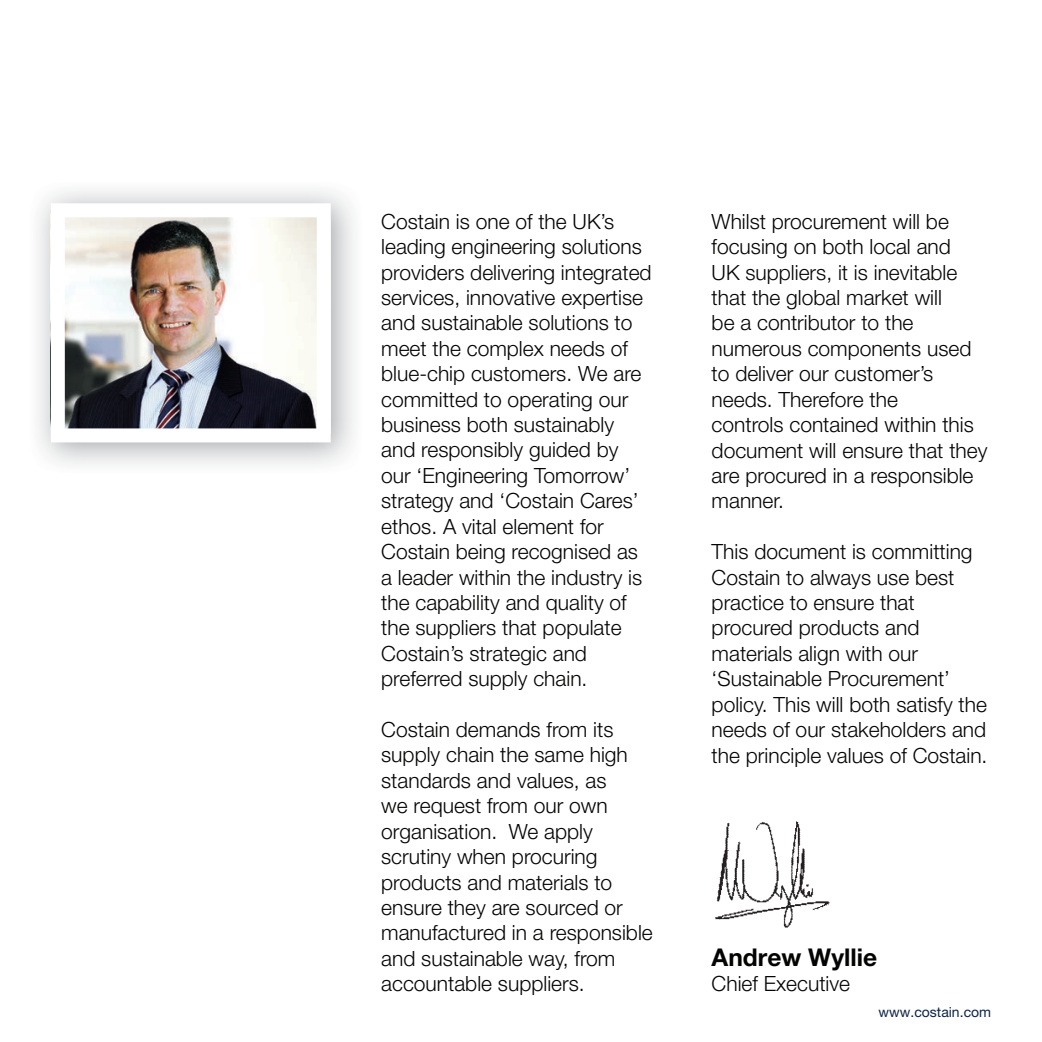
<style>
.page{position:relative;width:1042px;height:1042px;background:#fff}
.page>*{position:absolute;margin:0;border:0;box-sizing:border-box;transform-origin:0 0}
.t1{font:700 24.5px "Helvetica Neue LT Pro";color:#040503}
.t2{font:300 21px/25.4px "Helvetica Neue LT Pro";color:#040503}
.t3{font:14px "Helvetica Neue LT Pro";color:#0c2447}
</style>
<div class="page">
<img style="left:37px;top:190px;width:318px;height:275px">
<img style="left:66px;top:218px;width:250px;height:209px">
<img style="left:715px;top:822px;width:114px;height:105px">
<p class="t2" style="left:381px;top:208px;width:272px">Costain is one of the UK’s leading engineering solutions providers delivering integrated services, innovative expertise and sustainable solutions to meet the complex needs of blue-chip customers. We are committed to operating our business both sustainably and responsibly guided by our ‘Engineering Tomorrow’ strategy and ‘Costain Cares’ ethos. A vital element for<br>Costain being recognised as a leader within the industry is the capability and quality of the suppliers that populate<br>Costain’s strategic and preferred supply chain.</p>
<p class="t2" style="left:381px;top:716px;width:273px">Costain demands from its supply chain the same high standards and values, as<br>we request from our own organisation. We apply scrutiny when procuring products and materials to ensure they are sourced or manufactured in a responsible and sustainable way, from accountable suppliers.</p>
<p class="t2" style="left:711px;top:208px;width:277px">Whilst procurement will be focusing on both local and<br>UK suppliers, it is inevitable that the global market will<br>be a contributor to the numerous components used to deliver our customer’s needs. Therefore the<br>controls contained within this document will ensure that they are procured in a responsible manner.</p>
<p class="t2" style="left:711px;top:538px;width:277px">This document is committing<br>Costain to always use best practice to ensure that procured products and materials align with our ‘Sustainable Procurement’ policy. This will both satisfy the needs of our stakeholders and the principle values of Costain.</p>
<p class="t1" style="left:711px;top:942px;width:167px">Andrew Wyllie</p>
<p class="t2" style="left:711px;top:970px;width:140px">Chief Executive</p>
<p class="t3" style="left:878px;top:1003px;width:114px">www.costain.com</p>
</div>
